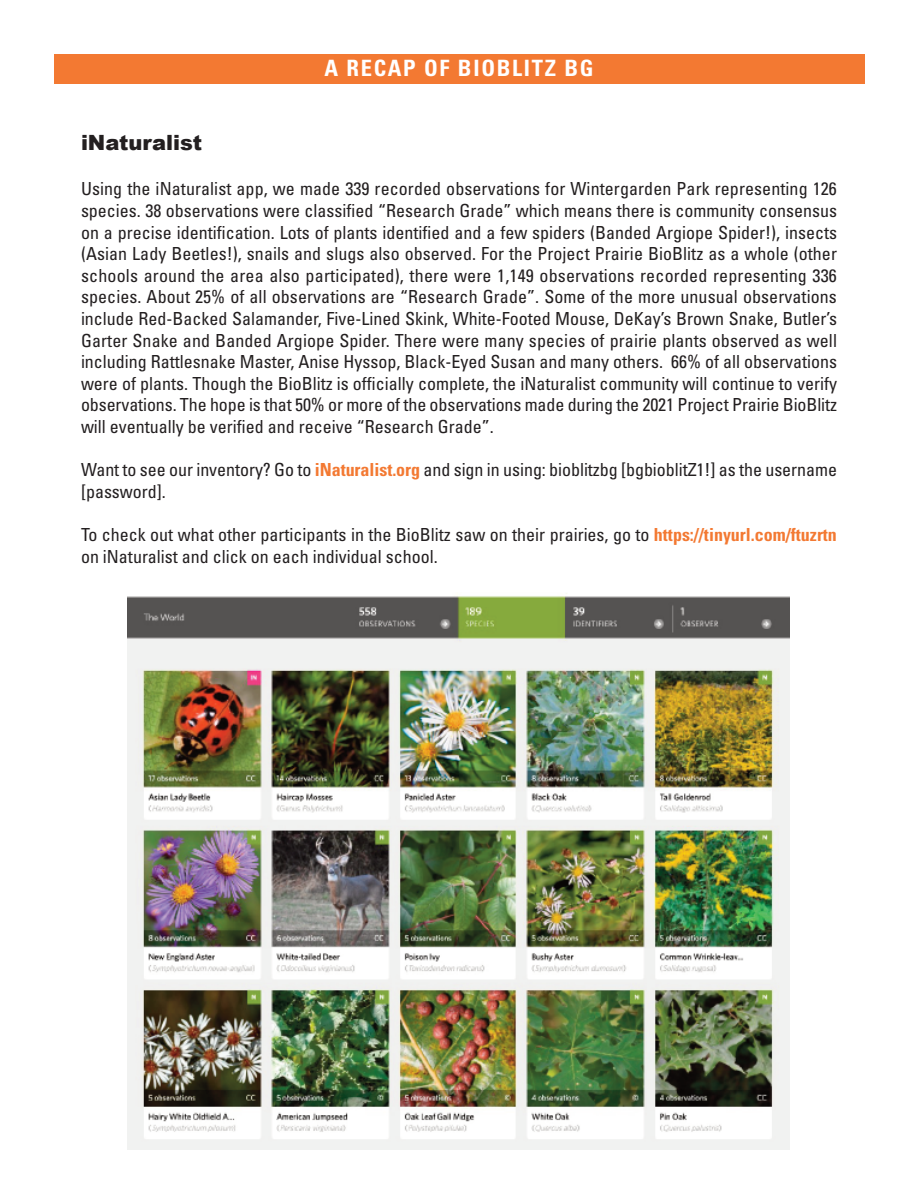
<style>
.page{position:relative;width:918px;height:1188px;background:#fff}
.page>*{position:absolute;margin:0;border:0;box-sizing:border-box;transform-origin:0 0}
.t1{font:700 condensed 22.5px "Univers LT Std";letter-spacing:.075em;color:#fff}
.t2{font:900 21px "Arial";color:#231f20}
.t3{font:condensed 18px/21.6px "Univers LT Std";color:#231f20}
.s1{font-weight:700;color:#f37932}
</style>
<div class="page">
<div style="left:54px;top:54px;width:810px;height:30px;background:#f37932"></div>
<img style="left:128px;top:593px;width:661px;height:557px">
<p class="t1" style="left:324px;top:55px;width:271px">A RECAP OF BIOBLITZ BG</p>
<p class="t2" style="left:81px;top:127px;width:123px">iNaturalist</p>
<p class="t3" style="left:81px;top:180px;width:758px;text-align:justify">Using the iNaturalist app, we made 339 recorded observations for Wintergarden Park representing 126 species. 38 observations were classified “Research Grade” which means there is community consensus on a precise identification. Lots of plants identified and a few spiders (Banded Argiope Spider!), insects (Asian Lady Beetles!), snails and slugs also observed. For the Project Prairie BioBlitz as a whole (other schools around the area also participated), there were 1,149 observations recorded representing 336 species. About 25% of all observations are “Research Grade”. Some of the more unusual observations include Red-Backed Salamander, Five-Lined Skink, White-Footed Mouse, DeKay’s Brown Snake, Butler’s Garter Snake and Banded Argiope Spider. There were many species of prairie plants observed as well including Rattlesnake Master, Anise Hyssop, Black-Eyed Susan and many others. 66% of all observations were of plants. Though the BioBlitz is officially complete, the iNaturalist community will continue to verify observations. The hope is that 50% or more of the observations made during the 2021 Project Prairie BioBlitz will eventually be verified and receive “Research Grade”.</p>
<p class="t3" style="left:81px;top:461px;width:758px">Want to see our inventory? Go to <span class="s1">iNaturalist.org</span> and sign in using: bioblitzbg [bgbioblitZ1!] as the username [password].</p>
<p class="t3" style="left:81px;top:525px;width:757px">To check out what other participants in the BioBlitz saw on their prairies, go to <span class="s1">https://tinyurl.com/ftuzrtn </span>on iNaturalist and click on each individual school.</p>
</div>
